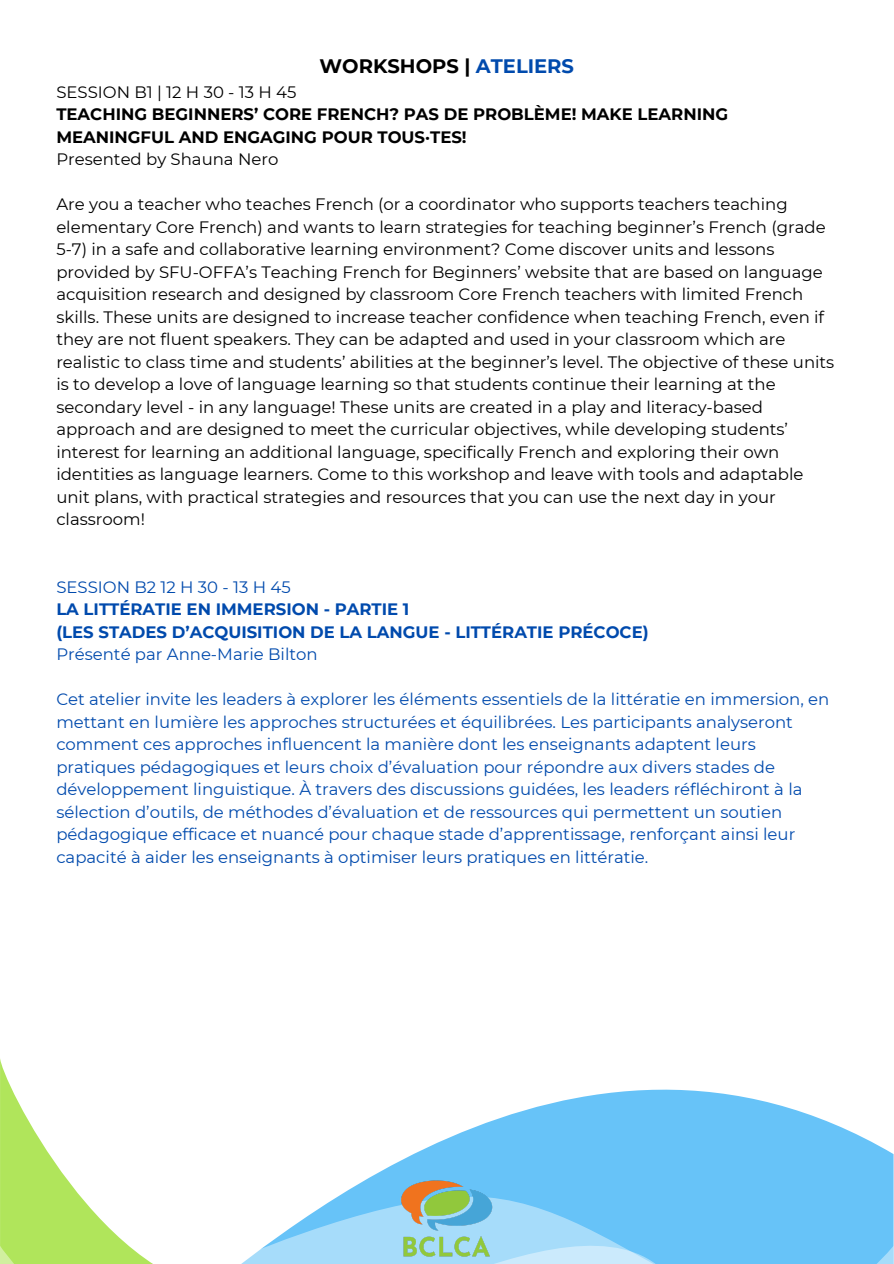
<style>
.page{position:relative;width:894px;height:1264px;background:#fff}
.page>*{position:absolute;margin:0;border:0;box-sizing:border-box;transform-origin:0 0}
.t1{font:700 19.5px "Montserrat";color:#000}
.t2{font:16.5px/22.5px "Montserrat";color:#000}
.t3{font:16.5px/22.5px "Montserrat";color:#004aad}
.t4{font:700 16.5px/22.5px "Montserrat";color:#000}
.t5{font:700 16.5px/22.5px "Montserrat";color:#004aad}
.s1{color:#004aad}
.s2{font-weight:400}
</style>
<div class="page">
<svg style="left:581px;top:1089px;width:312px;height:107px;background:#7dcbf9"></svg>
<svg style="left:0;top:1059px;width:581px;height:137px"></svg>
<svg style="left:0;top:1196px;width:893px;height:67px"></svg>
<svg style="left:0;top:1245px;width:719px;height:18px"></svg>
<img style="left:401px;top:1180px;width:91px;height:76px">
<h1 class="t1" style="left:319px;top:54px;width:256px">WORKSHOPS | <span class="s1">ATELIERS</span></h1>
<h1 class="t4" style="left:56px;top:80px;width:673px"><span class="s2">SESSION B1 | 12 H 30 - 13 H 45<br></span>TEACHING BEGINNERS’ CORE FRENCH? PAS DE PROBLÈME! MAKE LEARNING MEANINGFUL AND ENGAGING POUR TOUS·TES!<br><span class="s2">Presented by Shauna Nero</span></h1>
<p class="t2" style="left:56px;top:193px;width:779px">Are you a teacher who teaches French (or a coordinator who supports teachers teaching elementary Core French) and wants to learn strategies for teaching beginner’s French (grade 5-7) in a safe and collaborative learning environment? Come discover units and lessons provided by SFU-OFFA’s Teaching French for Beginners’ website that are based on language acquisition research and designed by classroom Core French teachers with limited French skills. These units are designed to increase teacher confidence when teaching French, even if they are not fluent speakers. They can be adapted and used in your classroom which are realistic to class time and students’ abilities at the beginner’s level. The objective of these units is to develop a love of language learning so that students continue their learning at the secondary level - in any language! These units are created in a play and literacy-based approach and are designed to meet the curricular objectives, while developing students’ interest for learning an additional language, specifically French and exploring their own identities as language learners. Come to this workshop and leave with tools and adaptable unit plans, with practical strategies and resources that you can use the next day in your classroom!</p>
<h1 class="t5" style="left:56px;top:575px;width:593px"><span class="s2">SESSION B2 12 H 30 - 13 H 45<br></span>LA LITTÉRATIE EN IMMERSION - PARTIE 1<br>(LES STADES D’ACQUISITION DE LA LANGUE - LITTÉRATIE PRÉCOCE)<br><span class="s2">Présenté par Anne-Marie Bilton</span></h1>
<p class="t3" style="left:56px;top:688px;width:774px">Cet atelier invite les leaders à explorer les éléments essentiels de la littératie en immersion, en mettant en lumière les approches structurées et équilibrées. Les participants analyseront comment ces approches influencent la manière dont les enseignants adaptent leurs pratiques pédagogiques et leurs choix d’évaluation pour répondre aux divers stades de développement linguistique. À travers des discussions guidées, les leaders réfléchiront à la sélection d’outils, de méthodes d’évaluation et de ressources qui permettent un soutien pédagogique efficace et nuancé pour chaque stade d’apprentissage, renforçant ainsi leur capacité à aider les enseignants à optimiser leurs pratiques en littératie.</p>
</div>
